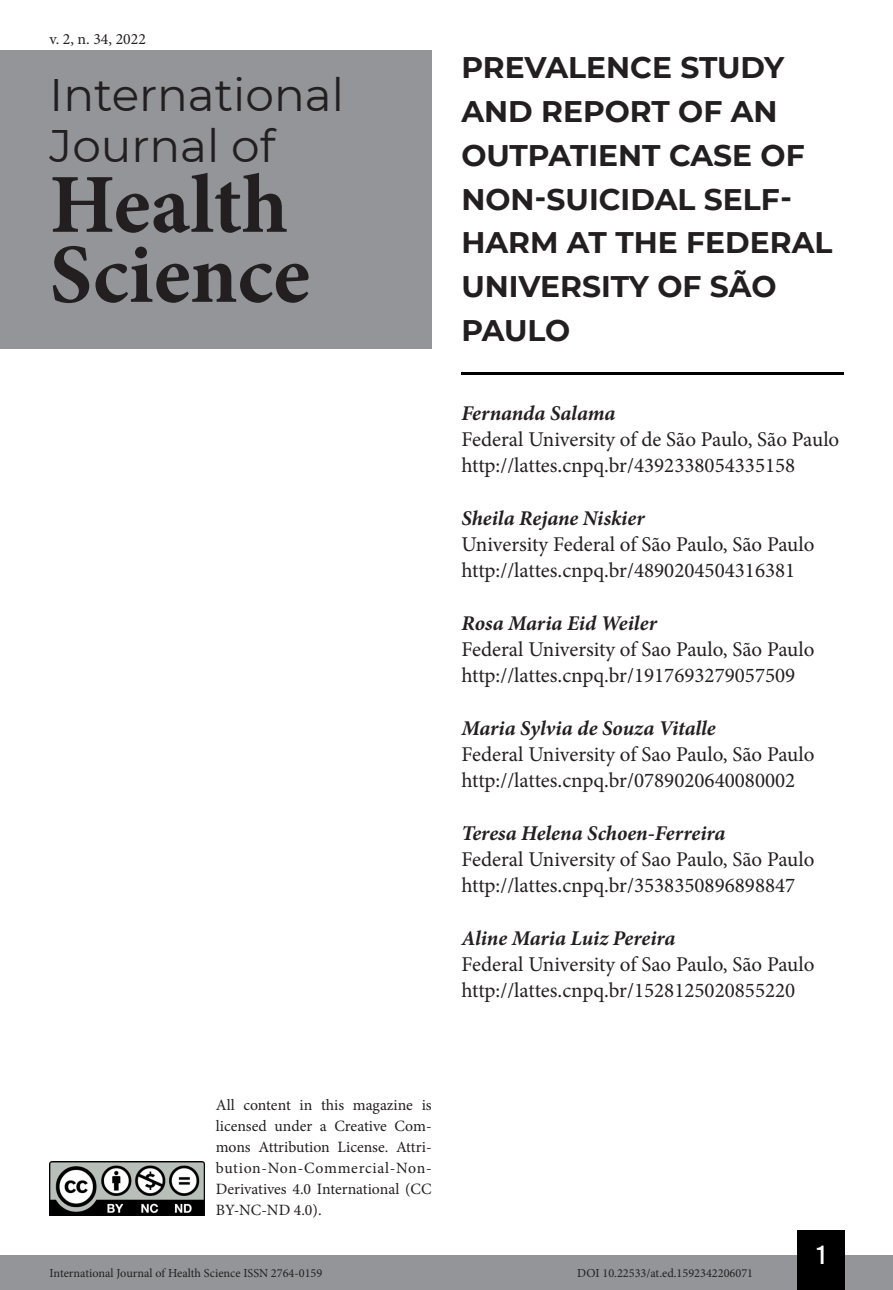
<style>
.page{position:relative;width:893px;height:1290px;background:#fff}
.page>*{position:absolute;margin:0;border:0;box-sizing:border-box;transform-origin:0 0}
.t1{font:700 84px/70px "Minion Pro";color:#231f20}
.t2{font:45.5px/50.8px "Montserrat";color:#231f20}
.Título_Artigo{font:700 29.75px/43.8px "Montserrat";color:#231f20}
.t3{font:26.25px "Bebas Kai";color:#fff}
.Infos_autor{font:21px/26.2px "Minion Pro";color:#231f20}
.Autor{font:italic 700 21px "Minion Pro";color:#231f20}
.t4{font:15.75px/21px "Minion Pro";color:#231f20;text-align:justify}
.t5{font:12.25px "Minion Pro";color:#231f20}
</style>
<div class="page">
<div style="left:0;top:1255px;width:893px;height:35px;background:#939598"></div>
<div style="left:797px;top:1230px;width:48px;height:60px;background:#000"></div>
<img style="left:50px;top:1161px;width:154px;height:54px">
<div style="left:0;top:50px;width:432px;height:298px;background:#939598"></div>
<hr style="left:461px;top:372px;width:382px;height:3px;background:#000">
<p class="t4" style="left:50px;top:28px;width:98px">v. 2, n. 34, 2022</p>
<h2 class="t2" style="left:50px;top:68px;width:296px">International<br>Journal of</h2>
<h1 class="t1" style="left:50px;top:169px;width:262px">Health<br>Science</h1>
<p class="Título_Artigo" style="left:461px;top:44px;width:373px">PREVALENCE STUDY<br>AND REPORT OF AN<br>OUTPATIENT CASE OF<br>NON-SUICIDAL SELF-<br>HARM AT THE FEDERAL<br>UNIVERSITY OF SÃO<br>PAULO</p>
<p class="Autor" style="left:461px;top:398px;width:155px">Fernanda Salama</p>
<p class="Infos_autor" style="left:461px;top:426px;width:379px">Federal University of de São Paulo, São Paulo</p>
<p class="Infos_autor" style="left:461px;top:452px;width:335px">http://lattes.cnpq.br/4392338054335158</p>
<p class="Autor" style="left:461px;top:503px;width:185px">Sheila Rejane Niskier</p>
<p class="Infos_autor" style="left:461px;top:531px;width:355px">University Federal of São Paulo, São Paulo</p>
<p class="Infos_autor" style="left:461px;top:557px;width:335px">http://lattes.cnpq.br/4890204504316381</p>
<p class="Autor" style="left:461px;top:608px;width:197px">Rosa Maria Eid Weiler</p>
<p class="Infos_autor" style="left:461px;top:636px;width:355px">Federal University of Sao Paulo, São Paulo</p>
<p class="Infos_autor" style="left:461px;top:662px;width:335px">http://lattes.cnpq.br/1917693279057509</p>
<p class="Autor" style="left:461px;top:713px;width:256px">Maria Sylvia de Souza Vitalle</p>
<p class="Infos_autor" style="left:461px;top:741px;width:355px">Federal University of Sao Paulo, São Paulo</p>
<p class="Infos_autor" style="left:461px;top:767px;width:335px">http://lattes.cnpq.br/0789020640080002</p>
<p class="Autor" style="left:461px;top:818px;width:265px">Teresa Helena Schoen-Ferreira</p>
<p class="Infos_autor" style="left:461px;top:846px;width:355px">Federal University of Sao Paulo, São Paulo</p>
<p class="Infos_autor" style="left:461px;top:872px;width:335px">http://lattes.cnpq.br/3538350896898847</p>
<p class="Autor" style="left:461px;top:923px;width:216px">Aline Maria Luiz Pereira</p>
<p class="Infos_autor" style="left:461px;top:951px;width:355px">Federal University of Sao Paulo, São Paulo http://lattes.cnpq.br/1528125020855220</p>
<p class="t4" style="left:216px;top:1095px;width:217px">All content in this magazine is licensed under a Creative Com&shy;mons Attribution License. Attri&shy;bution-Non-Commercial-Non-Derivatives 4.0 International (CC BY-NC-ND 4.0).</p>
<p class="t3" style="left:817px;top:1241px;width:10px">1</p>
<p class="t5" style="left:50px;top:1265px;width:274px">International Journal of Health Science ISSN 2764-0159</p>
<p class="t5" style="left:577px;top:1265px;width:177px">DOI 10.22533/at.ed.1592342206071</p>
</div>
